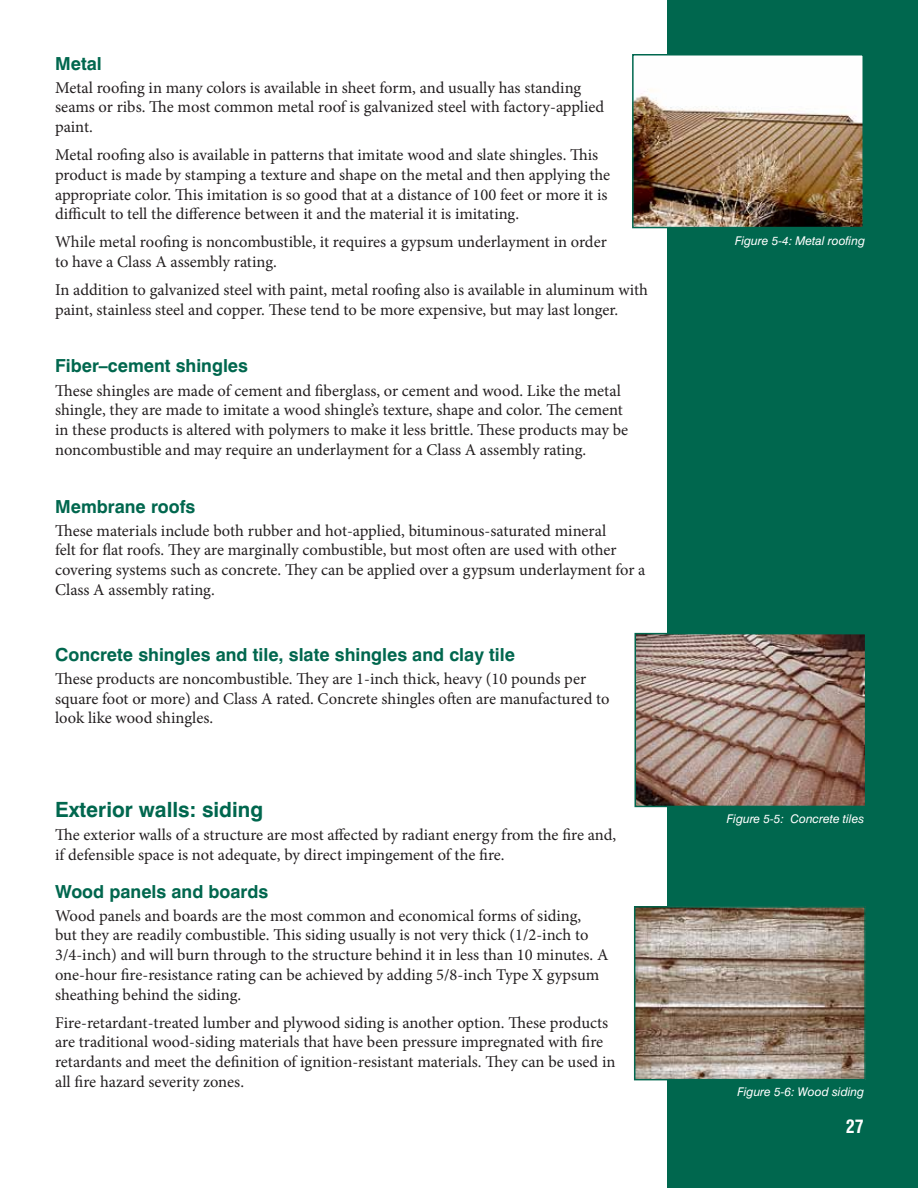
<style>
.page{position:relative;width:918px;height:1188px;background:#fff}
.page>*{position:absolute;margin:0;border:0;box-sizing:border-box;transform-origin:0 0}
.t1{font:700 21px "Swiss 721 BT";color:#00674e}
.t2{font:700 18px "Swiss 721 BT";color:#00674e}
.t3{font:700 condensed 18px "Swiss 721 BT";color:#fff}
.t4{font:16.5px/19.8px "Minion Pro";letter-spacing:-.005em;color:#231f20}
.t5{font:italic 12px "Swiss 721 BT";color:#fff}
</style>
<div class="page">
<div style="left:667px;top:0;width:251px;height:1188px;background:#00674e"></div>
<img style="left:635px;top:57px;width:226px;height:168px">
<div style="left:632px;top:54px;width:232px;height:174px;border:2px solid #00674e"></div>
<img style="left:637px;top:636px;width:226px;height:168px">
<div style="left:634px;top:633px;width:232px;height:174px;border:2px solid #00674e"></div>
<img style="left:637px;top:909px;width:226px;height:168px">
<div style="left:634px;top:906px;width:232px;height:174px;border:2px solid #00674e"></div>
<p class="t2" style="left:55px;top:52px;width:48px">Metal</p>
<p class="t4" style="left:55px;top:77px;width:551px">Metal roofing in many colors is available in sheet form, and usually has standing seams or ribs. The most common metal roof is galvanized steel with factory-applied paint.</p>
<p class="t4" style="left:55px;top:145px;width:557px">Metal roofing also is available in patterns that imitate wood and slate shingles. This product is made by stamping a texture and shape on the metal and then applying the appropriate color. This imitation is so good that at a distance of 100 feet or more it is difficult to tell the difference between it and the material it is imitating.</p>
<p class="t4" style="left:55px;top:232px;width:553px">While metal roofing is noncombustible, it requires a gypsum underlayment in order to have a Class A assembly rating.</p>
<p class="t4" style="left:55px;top:280px;width:594px">In addition to galvanized steel with paint, metal roofing also is available in aluminum with paint, stainless steel and copper. These tend to be more expensive, but may last longer.</p>
<p class="t2" style="left:55px;top:355px;width:194px">Fiber–cement shingles</p>
<p class="t4" style="left:55px;top:380px;width:575px">These shingles are made of cement and fiberglass, or cement and wood. Like the metal shingle, they are made to imitate a wood shingle’s texture, shape and color. The cement in these products is altered with polymers to make it less brittle. These products may be noncombustible and may require an underlayment for a Class A assembly rating.</p>
<p class="t2" style="left:55px;top:495px;width:142px">Membrane roofs</p>
<p class="t4" style="left:55px;top:520px;width:592px">These materials include both rubber and hot-applied, bituminous-saturated mineral<br>felt for flat roofs. They are marginally combustible, but most often are used with other covering systems such as concrete. They can be applied over a gypsum underlayment for a Class A assembly rating.</p>
<p class="t2" style="left:55px;top:643px;width:461px">Concrete shingles and tile, slate shingles and clay tile</p>
<p class="t4" style="left:55px;top:669px;width:556px">These products are noncombustible. They are 1-inch thick, heavy (10 pounds per square foot or more) and Class A rated. Concrete shingles often are manufactured to look like wood shingles.</p>
<p class="t1" style="left:55px;top:797px;width:210px">Exterior walls: siding</p>
<p class="t4" style="left:55px;top:825px;width:563px">The exterior walls of a structure are most affected by radiant energy from the fire and, if defensible space is not adequate, by direct impingement of the fire.</p>
<p class="t2" style="left:55px;top:880px;width:215px">Wood panels and boards</p>
<p class="t4" style="left:55px;top:905px;width:555px">Wood panels and boards are the most common and economical forms of siding,<br>but they are readily combustible. This siding usually is not very thick (1/2-inch to 3/4-inch) and will burn through to the structure behind it in less than 10 minutes. A one-hour fire-resistance rating can be achieved by adding 5/8-inch Type X gypsum sheathing behind the siding.</p>
<p class="t4" style="left:55px;top:1013px;width:562px">Fire-retardant-treated lumber and plywood siding is another option. These products are traditional wood-siding materials that have been pressure impregnated with fire retardants and meet the definition of ignition-resistant materials. They can be used in all fire hazard severity zones.</p>
<p class="t5" style="left:735px;top:233px;width:132px">Figure 5-4: Metal roofing</p>
<p class="t5" style="left:727px;top:812px;width:139px">Figure 5-5: Concrete tiles</p>
<p class="t5" style="left:737px;top:1084px;width:128px">Figure 5-6: Wood siding</p>
<p class="t3" style="left:846px;top:1116px;width:19px">27</p>
</div>
